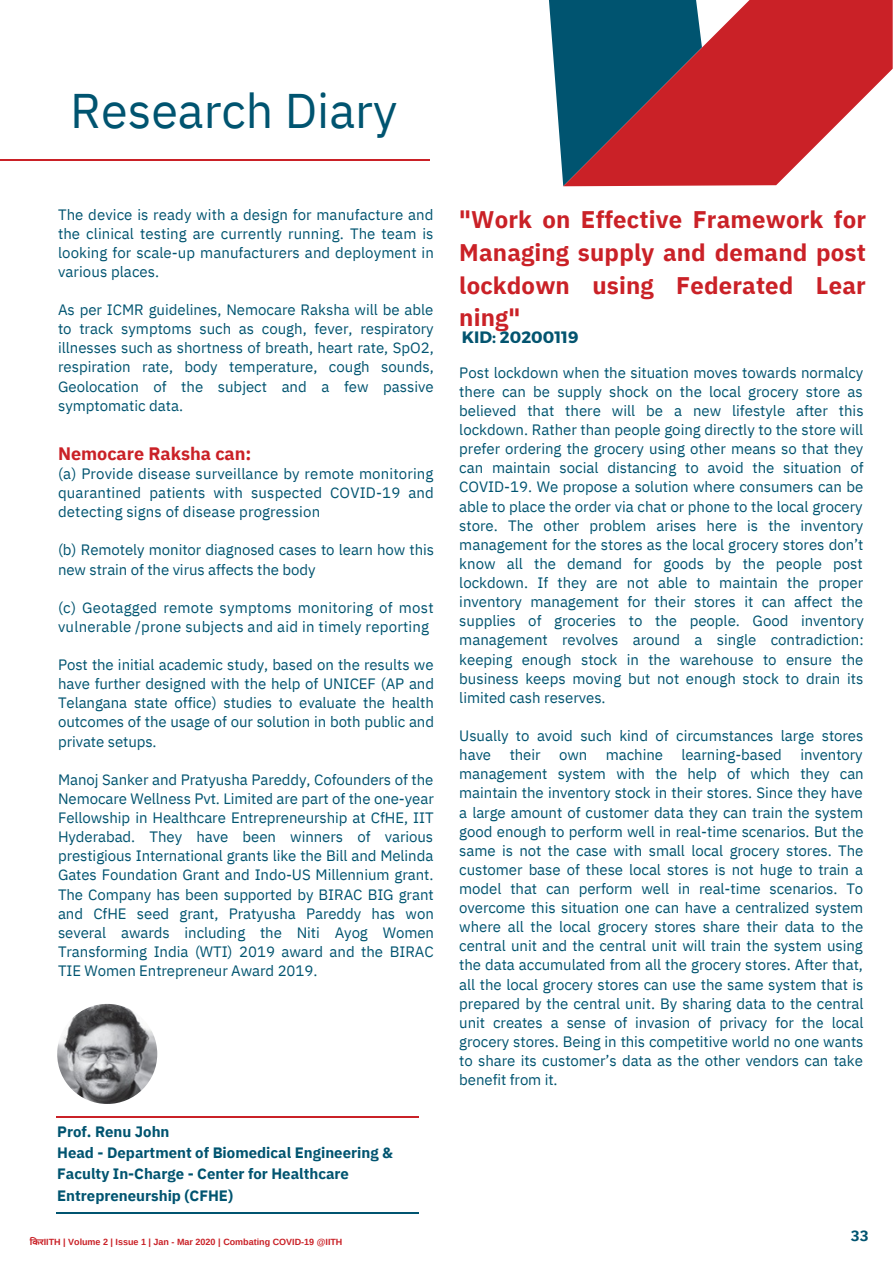
<style>
.page{position:relative;width:893px;height:1264px;background:#fff}
.page>*{position:absolute;margin:0;border:0;box-sizing:border-box;transform-origin:0 0}
.t1{font:48.45px "IBM Plex Sans";color:#005470}
.t2{font:700 24px/32.5px "IBM Plex Sans";letter-spacing:.005em;color:#ca2127;text-align:justify}
.t3{font:700 18px "IBM Plex Sans";color:#ca2127}
.t4{font:700 16.5px "Montserrat";color:#03546f}
.t5{font:15px/19px "IBM Plex Sans";color:#005470;text-align:justify}
.t6{font:700 15px/21.3px "IBM Plex Sans";color:#005470}
.t7{font:700 9px "Arimo";color:#c92026}
.s1{font-family:"Noto Sans Devanagari"}
</style>
<div class="page">
<hr style="left:0;top:159px;width:430px;height:2px;background:#ca2127">
<hr style="left:57px;top:1116px;width:362px;height:2px;background:#ca2127">
<svg style="left:549px;top:0;width:14px;height:182px"></svg>
<svg style="left:563px;top:0;width:329px;height:186px;background:#9b4c57"></svg>
<img style="left:57px;top:1003px;width:100px;height:100px;border-radius:50%">
<hr style="left:57px;top:1212px;width:362px;height:2px;background:#005470">
<h1 class="t1" style="left:70px;top:78px;width:328px">Research Diary</h1>
<p class="t5" style="left:58px;top:204px;width:377px">The device is ready with a design for manufacture and the clinical testing are currently running. The team is looking for scale-up manufacturers and deployment in various places.</p>
<p class="t5" style="left:58px;top:300px;width:377px">As per ICMR guidelines, Nemocare Raksha will be able to track symptoms such as cough, fever, respiratory illnesses such as shortness of breath, heart rate, SpO2, respiration rate, body temperature, cough sounds, Geolocation of the subject and a few passive symptomatic data.</p>
<p class="t3" style="left:58px;top:441px;width:195px">Nemocare Raksha can:</p>
<p class="t5" style="left:58px;top:464px;width:377px">(a) Provide disease surveillance by remote monitoring quarantined patients with suspected COVID-19 and detecting signs of disease progression</p>
<p class="t5" style="left:58px;top:540px;width:377px">(b) Remotely monitor diagnosed cases to learn how this new strain of the virus affects the body</p>
<p class="t5" style="left:58px;top:597px;width:377px">(c) Geotagged remote symptoms monitoring of most vulnerable /prone subjects and aid in timely reporting</p>
<p class="t5" style="left:58px;top:655px;width:377px">Post the initial academic study, based on the results we have further designed with the help of UNICEF (AP and Telangana state office) studies to evaluate the health outcomes of the usage of our solution in both public and private setups.</p>
<p class="t5" style="left:58px;top:769px;width:377px">Manoj Sanker and Pratyusha Pareddy, Cofounders of the Nemocare Wellness Pvt. Limited are part of the one-year Fellowship in Healthcare Entrepreneurship at CfHE, IIT Hyderabad. They have been winners of various prestigious International grants like the Bill and Melinda Gates Foundation Grant and Indo-US Millennium grant.<br>The Company has been supported by BIRAC BIG grant and CfHE seed grant, Pratyusha Pareddy has won several awards including the Niti Ayog Women Transforming India (WTI) 2019 award and the BIRAC TIE Women Entrepreneur Award 2019.</p>
<p class="t6" style="left:57px;top:1120px;width:337px">Prof. Renu John<br>Head - Department of Biomedical Engineering &amp;<br>Faculty In-Charge - Center for Healthcare<br>Entrepreneurship (CFHE)</p>
<p class="t7" style="left:30px;top:1236px;width:314px"><span class="s1">कि र</span>IITH | Volume 2 | Issue 1 | Jan - Mar 2020 | Combating COVID-19 @IITH</p>
<h2 class="t2" style="left:459px;top:203px;width:408px">"Work on Effective Framework for Managing supply and demand post lockdown using Federated Lear ning"</h2>
<p class="t4" style="left:462px;top:326px;width:118px">KID: 20200119</p>
<p class="t5" style="left:459px;top:362px;width:406px">Post lockdown when the situation moves towards normalcy there can be supply shock on the local grocery store as believed that there will be a new lifestyle after this lockdown. Rather than people going directly to the store will prefer ordering the grocery using other means so that they can maintain social distancing to avoid the situation of COVID-19. We propose a solution where consumers can be able to place the order via chat or phone to the local grocery store. The other problem arises here is the inventory management for the stores as the local grocery stores don’t know all the demand for goods by the people post lockdown. If they are not able to maintain the proper inventory management for their stores it can affect the supplies of groceries to the people. Good inventory management revolves around a single contradiction: keeping enough stock in the warehouse to ensure the business keeps moving but not enough stock to drain its limited cash reserves.</p>
<p class="t5" style="left:459px;top:726px;width:406px">Usually to avoid such kind of circumstances large stores have their own machine learning-based inventory management system with the help of which they can maintain the inventory stock in their stores. Since they have a large amount of customer data they can train the system good enough to perform well in real-time scenarios. But the same is not the case with small local grocery stores. The customer base of these local stores is not huge to train a model that can perform well in real-time scenarios. To overcome this situation one can have a centralized system where all the local grocery stores share their data to the central unit and the central unit will train the system using the data accumulated from all the grocery stores. After that, all the local grocery stores can use the same system that is prepared by the central unit. By sharing data to the central unit creates a sense of invasion of privacy for the local grocery stores. Being in this competitive world no one wants to share its customer’s data as the other vendors can take benefit from it.</p>
<p class="t6" style="left:850px;top:1224px;width:19px">33</p>
</div>
